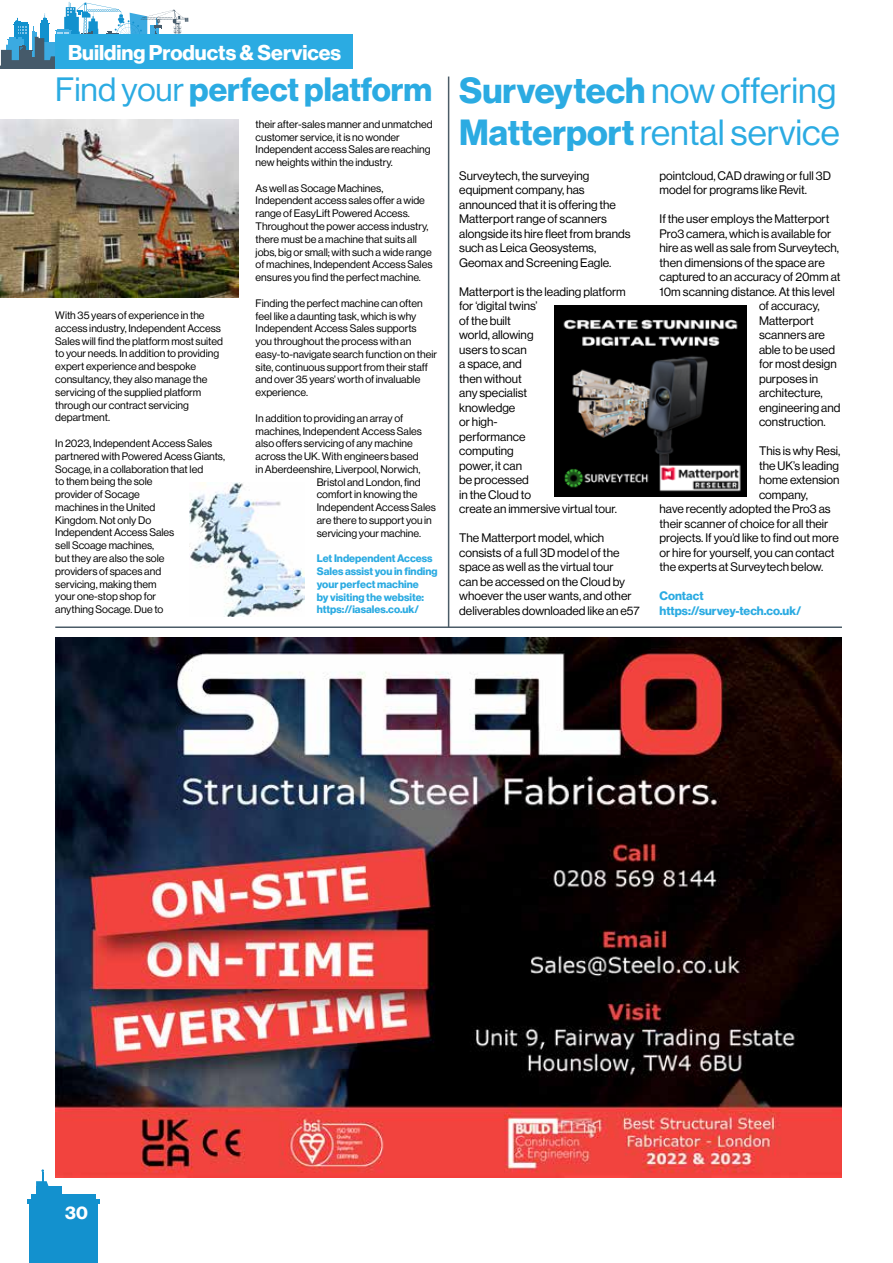
<style>
.page{position:relative;width:893px;height:1263px;background:#fff}
.page>*{position:absolute;margin:0;border:0;box-sizing:border-box;transform-origin:0 0}
.t1{font:35.7px/42.8px "Neue Haas Display";color:#2babe2}
.t2{font:700 33px "Neue Haas Display";color:#2babe2}
.t3{font:700 21px "Neue Haas Display";color:#fff}
.t4{font:700 18px "Neue Haas Display";color:#fff}
.t5{font:12.15px/14.5px "Neue Haas Display";color:#000}
.t6{font:700 12.15px/14.5px "Neue Haas Display";color:#2babe2}
.t7{font:10.65px/12.8px "Neue Haas Display";color:#000}
.t8{font:700 10.65px/12.8px "Neue Haas Display";color:#2babe2}
.s1{font-weight:400}
.s2{font-weight:700}
</style>
<div class="page">
<div style="left:29px;top:1202px;width:69px;height:61px;background:#1391ce"></div>
<hr style="left:27px;top:1199px;width:73px;height:4px;background:#1391ce">
<div style="left:31px;top:1194px;width:64px;height:19px;background:#1391ce"></div>
<div style="left:36px;top:1186px;width:26px;height:21px;background:#1391ce"></div>
<svg style="left:36px;top:1169px;width:13px;height:17px"></svg>
<svg style="left:0;top:2px;width:189px;height:66px"></svg>
<div style="left:55px;top:34px;width:298px;height:34px;background:#2babe2"></div>
<img style="left:55px;top:638px;width:787px;height:540px">
<hr style="left:55px;top:626px;width:787px;height:2px;background:#4b5c67">
<img style="left:555px;top:305px;width:191px;height:191px">
<hr style="left:448px;top:77px;width:1px;height:550px;background:#4b5c67">
<img style="left:0;top:119px;width:238px;height:179px">
<img style="left:189px;top:482px;width:115px;height:135px">
<h3 class="t3" style="left:68px;top:40px;width:275px">Building Products &amp; Services</h3>
<h2 class="t2" style="left:55px;top:70px;width:378px"><span class="s1">Find your</span> perfect platform</h2>
<p class="t7" style="left:55px;top:309px;width:169px">With 35 years of experience in the access industry, Independent Access<br>Sales will find the platform most suited to your needs. In addition to providing expert experience and bespoke consultancy, they also manage the servicing of the supplied platform through our contract servicing department.</p>
<p class="t7" style="left:55px;top:437px;width:171px">In 2023, Independent Access Sales partnered with Powered Acess Giants,<br>Socage, in a collaboration that led<br>to them being the sole<br>provider of Socage<br>machines in the United<br>Kingdom. Not only Do<br>Independent Access Sales<br>sell Scoage machines,<br>but they are also the sole<br>providers of spaces and<br>servicing, making them<br>your one-stop shop for<br>anything Socage. Due to</p>
<p class="t7" style="left:256px;top:118px;width:179px">their after-sales manner and unmatched customer service, it is no wonder Independent access Sales are reaching new heights within the industry.</p>
<p class="t7" style="left:256px;top:182px;width:178px">As well as Socage Machines, Independent access sales offer a wide range of EasyLift Powered Access.<br>Throughout the power access industry, there must be a machine that suits all jobs, big or small; with such a wide range of machines, Independent Access Sales ensures you find the perfect machine.</p>
<p class="t7" style="left:256px;top:297px;width:183px">Finding the perfect machine can often feel like a daunting task, which is why Independent Access Sales supports<br>you throughout the process with an easy-to-navigate search function on their site, continuous support from their staff and over 35 years' worth of invaluable experience.</p>
<p class="t7" style="left:256px;top:412px;width:149px">In addition to providing an array of</p>
<p class="t7" style="left:256px;top:424px;width:168px">machines, Independent Access Sales</p>
<p class="t7" style="left:256px;top:437px;width:159px">also offers servicing of any machine</p>
<p class="t7" style="left:256px;top:450px;width:165px">across the UK. With engineers based</p>
<p class="t7" style="left:256px;top:463px;width:166px">in Aberdeenshire, Liverpool, Norwich,</p>
<p class="t7" style="left:317px;top:476px;width:105px">Bristol and London, find</p>
<p class="t7" style="left:317px;top:488px;width:102px">comfort in knowing the</p>
<p class="t7" style="left:317px;top:501px;width:121px">Independent Access Sales</p>
<p class="t7" style="left:317px;top:514px;width:117px">are there to support you in</p>
<p class="t7" style="left:317px;top:527px;width:106px">servicing your machine.</p>
<p class="t8" style="left:317px;top:552px;width:122px">Let Independent Access<br>Sales assist you in finding your perfect machine<br>by visiting the website: https://iasales.co.uk/</p>
<h1 class="t1" style="left:459px;top:69px;width:382px"><span class="s2">Surveytech</span> now offering<br><span class="s2">Matterport</span> rental service</h1>
<p class="t5" style="left:459px;top:169px;width:173px">Surveytech, the surveying equipment company, has announced that it is offering the<br>Matterport range of scanners alongside its hire fleet from brands such as Leica Geosystems,<br>Geomax and Screening Eagle.</p>
<p class="t5" style="left:459px;top:284px;width:168px">Matterport is the leading platform for ‘digital twins’<br>of the built<br>world, allowing<br>users to scan<br>a space, and<br>then without<br>any specialist<br>knowledge<br>or high-<br>performance<br>computing<br>power, it can<br>be processed<br>in the Cloud to<br>create an immersive virtual tour.</p>
<p class="t5" style="left:459px;top:531px;width:182px">The Matterport model, which consists of a full 3D model of the space as well as the virtual tour<br>can be accessed on the Cloud by whoever the user wants, and other deliverables downloaded like an e57</p>
<p class="t5" style="left:660px;top:169px;width:173px">pointcloud, CAD drawing or full 3D model for programs like Revit.</p>
<p class="t5" style="left:660px;top:212px;width:171px">If the user employs the Matterport</p>
<p class="t5" style="left:660px;top:226px;width:173px">Pro3 camera, which is available for</p>
<p class="t5" style="left:660px;top:241px;width:181px">hire as well as sale from Surveytech,</p>
<p class="t5" style="left:660px;top:255px;width:167px">then dimensions of the space are</p>
<p class="t5" style="left:660px;top:270px;width:182px">captured to an accuracy of 20mm at</p>
<p class="t5" style="left:660px;top:284px;width:177px">10m scanning distance. At this level</p>
<p class="t5" style="left:759px;top:299px;width:62px">of accuracy,</p>
<p class="t5" style="left:759px;top:313px;width:56px">Matterport</p>
<p class="t5" style="left:759px;top:328px;width:67px">scanners are</p>
<p class="t5" style="left:759px;top:342px;width:78px">able to be used</p>
<p class="t5" style="left:759px;top:357px;width:79px">for most design</p>
<p class="t5" style="left:759px;top:371px;width:61px">purposes in</p>
<p class="t5" style="left:759px;top:386px;width:65px">architecture,</p>
<p class="t5" style="left:759px;top:400px;width:83px">engineering and</p>
<p class="t5" style="left:759px;top:415px;width:68px">construction.</p>
<p class="t5" style="left:759px;top:444px;width:83px">This is why Resi,</p>
<p class="t5" style="left:759px;top:458px;width:82px">the UK’s leading</p>
<p class="t5" style="left:759px;top:473px;width:82px">home extension</p>
<p class="t5" style="left:759px;top:487px;width:51px">company,</p>
<p class="t5" style="left:660px;top:502px;width:173px">have recently adopted the Pro3 as</p>
<p class="t5" style="left:660px;top:516px;width:170px">their scanner of choice for all their</p>
<p class="t5" style="left:660px;top:531px;width:181px">projects. If you’d like to find out more</p>
<p class="t5" style="left:660px;top:545px;width:177px">or hire for yourself, you can contact</p>
<p class="t5" style="left:660px;top:560px;width:165px">the experts at Surveytech below.</p>
<p class="t6" style="left:660px;top:589px;width:143px">Contact https://survey-tech.co.uk/</p>
<h3 class="t4" style="left:65px;top:1202px;width:24px">30</h3>
</div>
